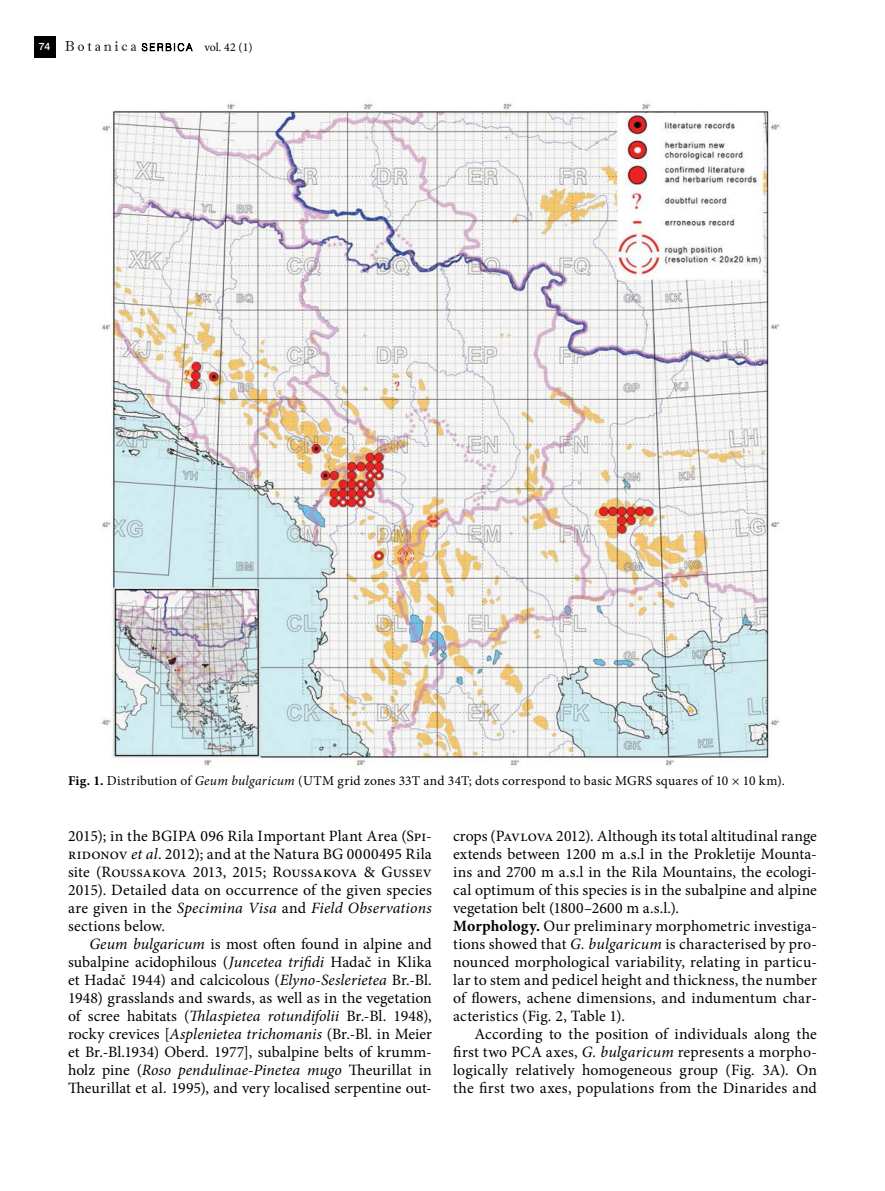
<style>
.page{position:relative;width:885px;height:1191px;background:#fff}
.page>*{position:absolute;margin:0;border:0;box-sizing:border-box;transform-origin:0 0}
.t1{font:15.75px/18px "Minion Pro";letter-spacing:.01em;color:#000;text-align:justify}
.t2{font:13.5px "Minion Pro";letter-spacing:.01em;color:#000}
.t3{font:12px "Minion Pro";color:#000}
.t4{font:500 10.5px "Swiss 721 BT";color:#fff}
.s1{font-weight:700}
.s2{font-style:italic}
</style>
<div class="page">
<svg style="left:142px;top:43px;width:51px;height:8px"></svg>
<svg style="left:65px;top:41px;width:71px;height:10px"></svg>
<div style="left:34px;top:37px;width:21px;height:21px;background:#000"></div>
<img style="left:100px;top:102px;width:681px;height:664px">
<p class="t4" style="left:39px;top:40px;width:13px">74</p>
<p class="t3" style="left:204px;top:39px;width:50px">vol. 42 (1)</p>
<p class="t2" style="left:68px;top:772px;width:718px"><span class="s1">Fig. 1.</span> Distribution of <span class="s2">Geum bulgaricum</span> (UTM grid zones 33T and 34T; dots correspond to basic MGRS squares of 10 × 10 km).</p>
<p class="t1" style="left:68px;top:827px;width:365px">2015); in the BGIPA 096 Rila Important Plant Area (Spi&shy;ridonov <span class="s2">et al</span>. 2012); and at the Natura BG 0000495 Rila site (Roussakova 2013, 2015; Roussakova &amp; Gussev 2015). Detailed data on occurrence of the given species are given in the <span class="s2">Specimina Visa</span> and <span class="s2">Field Observations </span>sections below.</p>
<p class="t1" style="left:68px;top:935px;width:365px;text-indent:21px"><span class="s2">Geum bulgaricum</span> is most often found in alpine and subalpine acidophilous (<span class="s2">Juncetea trifidi</span> Hadač in Klika et Hadač 1944) and calcicolous (<span class="s2">Elyno-Seslerietea</span> Br.-Bl.<br>1948) grasslands and swards, as well as in the vegetation of scree habitats (<span class="s2">Thlaspietea rotundifolii</span> Br.-Bl. 1948), rocky crevices [<span class="s2">Asplenietea trichomanis</span> (Br.-Bl. in Meier et Br.-Bl.1934) Oberd. 1977], subalpine belts of krumm&shy;holz pine (<span class="s2">Roso pendulinae-Pinetea mugo</span> Theurillat in Theurillat et al. 1995), and very localised serpentine out-</p>
<p class="t1" style="left:453px;top:827px;width:365px;text-align:left">crops (Pavlova 2012). Although its total altitudinal range extends between 1200 m a.s.l in the Prokletije Mounta&shy;ins and 2700 m a.s.l in the Rila Mountains, the ecologi&shy;cal optimum of this species is in the subalpine and alpine vegetation belt (1800–2600 m a.s.l.).<br><span class="s1">Morphology.</span> Our preliminary morphometric investiga&shy;tions showed that <span class="s2">G. bulgaricum</span> is characterised by pro&shy;nounced morphological variability, relating in particu&shy;lar to stem and pedicel height and thickness, the number of flowers, achene dimensions, and indumentum char&shy;acteristics (Fig. 2, Table 1).</p>
<p class="t1" style="left:453px;top:1025px;width:365px;text-indent:21px">According to the position of individuals along the first two PCA axes, <span class="s2">G. bulgaricum</span> represents a morpho&shy;logically relatively homogeneous group (Fig. 3A). On the first two axes, populations from the Dinarides and</p>
</div>
